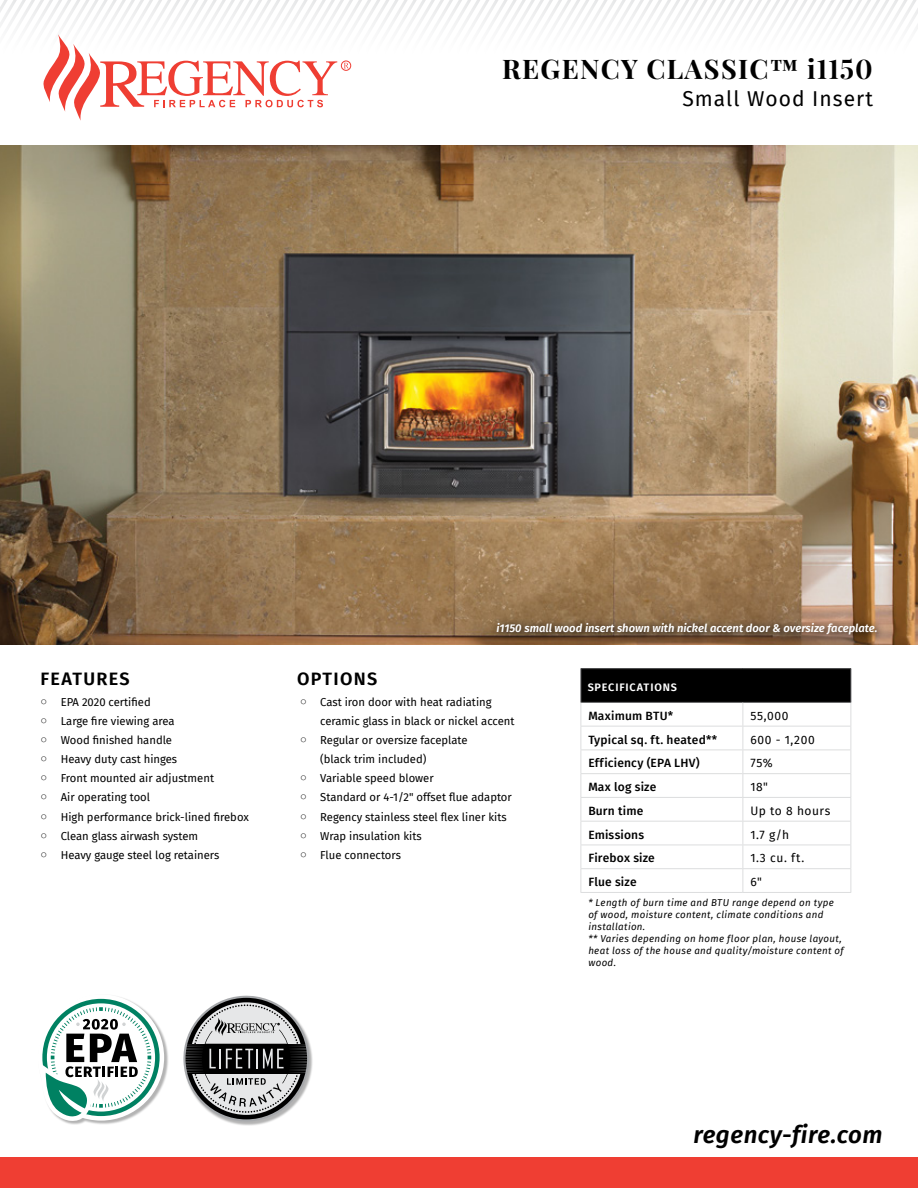
<style>
.page{position:relative;width:918px;height:1188px;background:#fff}
.page>*{position:absolute;margin:0;border:0;box-sizing:border-box;transform-origin:0 0}
.t1{font:700 27px "Playfair Display";letter-spacing:.05em;color:#000}
.t2{font:italic 600 24px "Fira Sans";letter-spacing:.025em;color:#000}
.t3{font:21px "Fira Sans";letter-spacing:.05em;color:#000}
.t4{font:600 18px "Fira Sans";letter-spacing:.075em;color:#000}
.t5{font:500 12px "Fira Sans";letter-spacing:.015em;color:#000}
.t6{font:12px "Fira Sans";letter-spacing:.05em;color:#000}
.t7{font:11.25px/19.2px "Fira Sans";color:#000}
.t8{font:italic 600 11.25px "Fira Sans";color:#fff}
.t9{font:600 10.8px "Fira Sans";letter-spacing:.075em;color:#fff}
.t10{font:italic 9.75px/12px "Fira Sans";letter-spacing:.03em;color:#000}
.s1{font-family:"Arial Unicode MS"}
</style>
<div class="page">
<img style="left:0;top:145px;width:918px;height:500px">
<div style="left:184px;top:996px;width:130px;height:130px;background:#000;opacity:.3"></div>
<svg style="left:183px;top:995px;width:128px;height:128px"></svg>
<div style="left:38px;top:995px;width:130px;height:130px;background:#000;opacity:.3"></div>
<svg style="left:38px;top:995px;width:126px;height:126px"></svg>
<div style="left:0;top:1157px;width:918px;height:31px;background:#ef3e33"></div>
<div style="left:491px;top:616px;width:396px;height:27px;background:#000;opacity:.9"></div>
<div style="left:581px;top:669px;width:270px;height:33px;background:#000"></div>
<hr style="left:580px;top:668px;width:163px;height:1px;background:#58595b">
<hr style="left:580px;top:669px;width:1px;height:33px;background:#58595b">
<hr style="left:743px;top:668px;width:108px;height:1px;background:#58595b">
<hr style="left:850px;top:669px;width:1px;height:33px;background:#58595b">
<hr style="left:580px;top:702px;width:163px;height:1px;background:#58595b">
<hr style="left:743px;top:702px;width:108px;height:1px;background:#58595b">
<hr style="left:580px;top:726px;width:163px;height:1px;background:#dcddde">
<hr style="left:743px;top:726px;width:108px;height:1px;background:#dcddde">
<hr style="left:580px;top:750px;width:163px;height:1px;background:#dcddde">
<hr style="left:743px;top:750px;width:108px;height:1px;background:#dcddde">
<hr style="left:580px;top:773px;width:163px;height:1px;background:#dcddde">
<hr style="left:743px;top:773px;width:108px;height:1px;background:#dcddde">
<hr style="left:580px;top:797px;width:163px;height:1px;background:#dcddde">
<hr style="left:743px;top:797px;width:108px;height:1px;background:#dcddde">
<hr style="left:580px;top:821px;width:163px;height:1px;background:#dcddde">
<hr style="left:743px;top:821px;width:108px;height:1px;background:#dcddde">
<hr style="left:580px;top:845px;width:163px;height:1px;background:#dcddde">
<hr style="left:743px;top:845px;width:108px;height:1px;background:#dcddde">
<hr style="left:580px;top:868px;width:163px;height:1px;background:#dcddde">
<svg style="left:580px;top:703px;width:1px;height:189px"></svg>
<hr style="left:743px;top:868px;width:108px;height:1px;background:#dcddde">
<svg style="left:742px;top:703px;width:1px;height:189px"></svg>
<svg style="left:850px;top:703px;width:1px;height:189px"></svg>
<hr style="left:580px;top:892px;width:163px;height:1px;background:#dcddde">
<hr style="left:743px;top:892px;width:108px;height:1px;background:#dcddde">
<svg style="left:0;top:0;width:918px;height:121px"></svg>
<div style="left:341px;top:61px;width:10px;height:10px;border:1px solid #ef3e33;border-radius:50%"></div>
<h1 class="t1" style="left:502px;top:52px;width:372px">REGENCY CLASSIC™ i1150</h1>
<h3 class="t3" style="left:682px;top:83px;width:192px">Small Wood Insert</h3>
<p class="t8" style="left:496px;top:618px;width:382px">i1150 small wood insert shown with nickel accent door &amp; oversize faceplate.</p>
<h3 class="t4" style="left:40px;top:664px;width:91px">FEATURES</h3>
<h3 class="t4" style="left:297px;top:664px;width:82px">OPTIONS</h3>
<p class="t7" style="left:41px;top:692px;width:112px"><span class="s1">○</span> EPA 2020 certified</p>
<p class="t7" style="left:41px;top:711px;width:136px"><span class="s1">○</span> Large fire viewing area</p>
<p class="t7" style="left:41px;top:730px;width:133px"><span class="s1">○</span> Wood finished handle</p>
<p class="t7" style="left:41px;top:749px;width:138px"><span class="s1">○</span> Heavy duty cast hinges</p>
<p class="t7" style="left:41px;top:768px;width:175px"><span class="s1">○</span> Front mounted air adjustment</p>
<p class="t7" style="left:41px;top:788px;width:111px"><span class="s1">○</span> Air operating tool</p>
<p class="t7" style="left:41px;top:807px;width:210px"><span class="s1">○</span> High performance brick-lined firebox</p>
<p class="t7" style="left:41px;top:826px;width:159px"><span class="s1">○</span> Clean glass airwash system</p>
<p class="t7" style="left:41px;top:845px;width:180px"><span class="s1">○</span> Heavy gauge steel log retainers</p>
<p class="t7" style="left:320px;top:692px;width:196px;text-indent:-20px"><span class="s1">○</span> Cast iron door with heat radiating ceramic glass in black or nickel accent</p>
<p class="t7" style="left:320px;top:730px;width:149px;text-indent:-20px"><span class="s1">○</span> Regular or oversize faceplate (black trim included)</p>
<p class="t7" style="left:300px;top:768px;width:135px"><span class="s1">○</span> Variable speed blower</p>
<p class="t7" style="left:300px;top:788px;width:213px"><span class="s1">○</span> Standard or 4-1/2" offset flue adaptor</p>
<p class="t7" style="left:300px;top:807px;width:208px"><span class="s1">○</span> Regency stainless steel flex liner kits</p>
<p class="t7" style="left:300px;top:826px;width:123px"><span class="s1">○</span> Wrap insulation kits</p>
<p class="t7" style="left:300px;top:845px;width:102px"><span class="s1">○</span> Flue connectors</p>
<p class="t9" style="left:588px;top:678px;width:91px">SPECIFICATIONS</p>
<p class="t5" style="left:588px;top:706px;width:86px">Maximum BTU*</p>
<p class="t6" style="left:750px;top:707px;width:40px">55,000</p>
<p class="t5" style="left:588px;top:730px;width:130px">Typical sq. ft. heated**</p>
<p class="t6" style="left:750px;top:730px;width:66px">600 - 1,200</p>
<p class="t5" style="left:588px;top:754px;width:113px">Efficiency (EPA LHV)</p>
<p class="t6" style="left:750px;top:754px;width:24px">75%</p>
<p class="t5" style="left:588px;top:777px;width:70px">Max log size</p>
<p class="t6" style="left:750px;top:778px;width:19px">18"</p>
<p class="t5" style="left:588px;top:801px;width:57px">Burn time</p>
<p class="t6" style="left:750px;top:802px;width:82px">Up to 8 hours</p>
<p class="t5" style="left:588px;top:825px;width:57px">Emissions</p>
<p class="t6" style="left:750px;top:825px;width:40px">1.7 g/h</p>
<p class="t5" style="left:588px;top:849px;width:68px">Firebox size</p>
<p class="t6" style="left:750px;top:849px;width:56px">1.3 cu. ft.</p>
<p class="t5" style="left:588px;top:872px;width:50px">Flue size</p>
<p class="t6" style="left:750px;top:873px;width:13px">6"</p>
<p class="t10" style="left:588px;top:896px;width:257px">* Length of burn time and BTU range depend on type of wood, moisture content, climate conditions and installation.<br>** Varies depending on home floor plan, house layout, heat loss of the house and quality/moisture content of wood.</p>
<h2 class="t2" style="left:694px;top:1115px;width:191px">regency-fire.com</h2>
</div>
